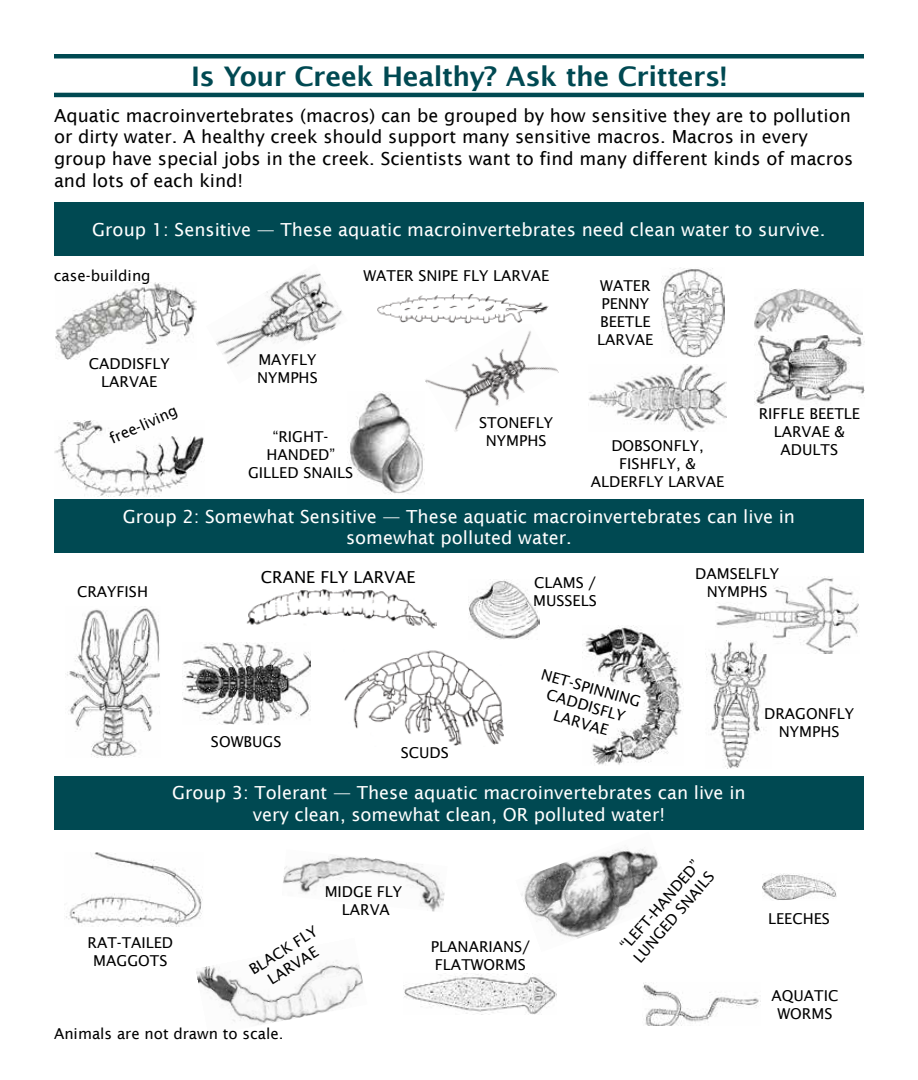
<style>
.page{position:relative;width:918px;height:1080px;background:#fff}
.page>*{position:absolute;margin:0;border:0;box-sizing:border-box;transform-origin:0 0}
.t1{font:600 27px "Lucida Sans";letter-spacing:-.02em;color:#004952}
.t2{font:18px/21.6px "Lucida Sans";color:#fff;text-align:center}
.t3{font:18px/21.6px "Lucida Sans";color:#000}
.t4{font:16.5px "Lucida Sans";color:#000}
.t5{font:15px/18px "Lucida Sans";color:#000;text-align:center}
</style>
<div class="page">
<img style="left:661px;top:267px;width:64px;height:90px">
<img style="left:643px;top:983px;width:118px;height:43px">
<img style="left:196px;top:960px;width:167px;height:64px">
<img style="left:56px;top:282px;width:140px;height:77px">
<img style="left:54px;top:420px;width:151px;height:76px">
<img style="left:469px;top:580px;width:70px;height:60px">
<img style="left:246px;top:589px;width:190px;height:40px">
<img style="left:65px;top:608px;width:95px;height:150px">
<img style="left:716px;top:576px;width:143px;height:78px">
<img style="left:705px;top:640px;width:66px;height:129px">
<img style="left:521px;top:849px;width:139px;height:90px">
<img style="left:216px;top:273px;width:127px;height:92px">
<img style="left:283px;top:855px;width:162px;height:57px">
<img style="left:582px;top:625px;width:101px;height:140px">
<img style="left:404px;top:974px;width:153px;height:41px">
<img style="left:344px;top:650px;width:160px;height:96px">
<img style="left:425px;top:331px;width:134px;height:101px">
<img style="left:182px;top:643px;width:128px;height:81px">
<img style="left:377px;top:294px;width:172px;height:30px">
<img style="left:66px;top:852px;width:137px;height:75px">
<img style="left:755px;top:289px;width:109px;height:117px">
<img style="left:588px;top:364px;width:139px;height:68px">
<img style="left:349px;top:391px;width:75px;height:103px">
<img style="left:762px;top:873px;width:74px;height:27px">
<hr style="left:54px;top:93px;width:810px;height:4px;background:#004952">
<hr style="left:54px;top:54px;width:810px;height:4px;background:#004952">
<div style="left:54px;top:202px;width:810px;height:54px;background:#004952"></div>
<div style="left:54px;top:500px;width:810px;height:54px;background:#004952"></div>
<div style="left:54px;top:776px;width:810px;height:54px;background:#004952"></div>
<h1 class="t1" style="left:191px;top:61px;width:537px">Is Your Creek Healthy? Ask the Critters!</h1>
<p class="t3" style="left:54px;top:105px;width:801px">Aquatic macroinvertebrates (macros) can be grouped by how sensitive they are to pollution or dirty water. A healthy creek should support many sensitive macros. Macros in every group have special jobs in the creek. Scientists want to find many different kinds of macros and lots of each kind!</p>
<p class="t2" style="left:92px;top:219px;width:735px">Group 1: Sensitive — These aquatic macroinvertebrates need clean water to survive.</p>
<p class="t5" style="left:54px;top:267px;width:98px">case-building</p>
<p class="t5" style="left:89px;top:355px;width:82px">CADDISFLY<br>LARVAE</p>
<p class="t5" style="left:107px;top:431px;width:74px;rotate:-24deg">free-living</p>
<p class="t5" style="left:363px;top:267px;width:187px">WATER SNIPE FLY LARVAE</p>
<p class="t5" style="left:257px;top:351px;width:62px;text-align:left">MAYFLY<br>NYMPHS</p>
<p class="t5" style="left:248px;top:428px;width:107px">“RIGHT-<br>HANDED”<br>GILLED SNAILS</p>
<p class="t5" style="left:479px;top:414px;width:75px">STONEFLY<br>NYMPHS</p>
<p class="t5" style="left:597px;top:277px;width:58px;text-align:left">WATER<br>PENNY<br>BEETLE<br>LARVAE</p>
<p class="t5" style="left:591px;top:436px;width:135px">DOBSONFLY,<br>FISHFLY, &amp;<br>ALDERFLY LARVAE</p>
<p class="t5" style="left:759px;top:405px;width:103px">RIFFLE BEETLE<br>LARVAE &amp;<br>ADULTS</p>
<p class="t2" style="left:123px;top:505px;width:674px">Group 2: Somewhat Sensitive — These aquatic macroinvertebrates can live in somewhat polluted water.</p>
<p class="t5" style="left:77px;top:583px;width:73px">CRAYFISH</p>
<p class="t4" style="left:261px;top:567px;width:156px">CRANE FLY LARVAE</p>
<p class="t5" style="left:211px;top:732px;width:72px">SOWBUGS</p>
<p class="t5" style="left:401px;top:744px;width:50px">SCUDS</p>
<p class="t5" style="left:533px;top:573px;width:65px;text-align:left">CLAMS /<br>MUSSELS</p>
<p class="t5" style="left:544px;top:665px;width:104px;rotate:16deg">NET-SPINNING<br>CADDISFLY<br>LARVAE</p>
<p class="t5" style="left:695px;top:565px;width:86px">DAMSELFLY<br>NYMPHS</p>
<p class="t5" style="left:764px;top:705px;width:92px">DRAGONFLY<br>NYMPHS</p>
<p class="t2" style="left:172px;top:782px;width:575px">Group 3: Tolerant — These aquatic macroinvertebrates can live in very clean, somewhat clean, OR polluted water!</p>
<p class="t5" style="left:616px;top:942px;width:116px;text-align:left;rotate:-49deg">“LEFT-HANDED”<br>LUNGED SNAILS</p>
<p class="t5" style="left:325px;top:883px;width:79px">MIDGE FLY<br>LARVA</p>
<p class="t5" style="left:246px;top:963px;width:79px;rotate:-32deg">BLACK FLY<br>LARVAE</p>
<p class="t5" style="left:88px;top:933px;width:87px">RAT-TAILED<br>MAGGOTS</p>
<p class="t5" style="left:431px;top:937px;width:100px;text-align:left">PLANARIANS/<br>FLATWORMS</p>
<p class="t5" style="left:54px;top:1025px;width:231px">Animals are not drawn to scale.</p>
<p class="t5" style="left:768px;top:909px;width:63px">LEECHES</p>
<p class="t5" style="left:771px;top:987px;width:68px">AQUATIC<br>WORMS</p>
</div>
